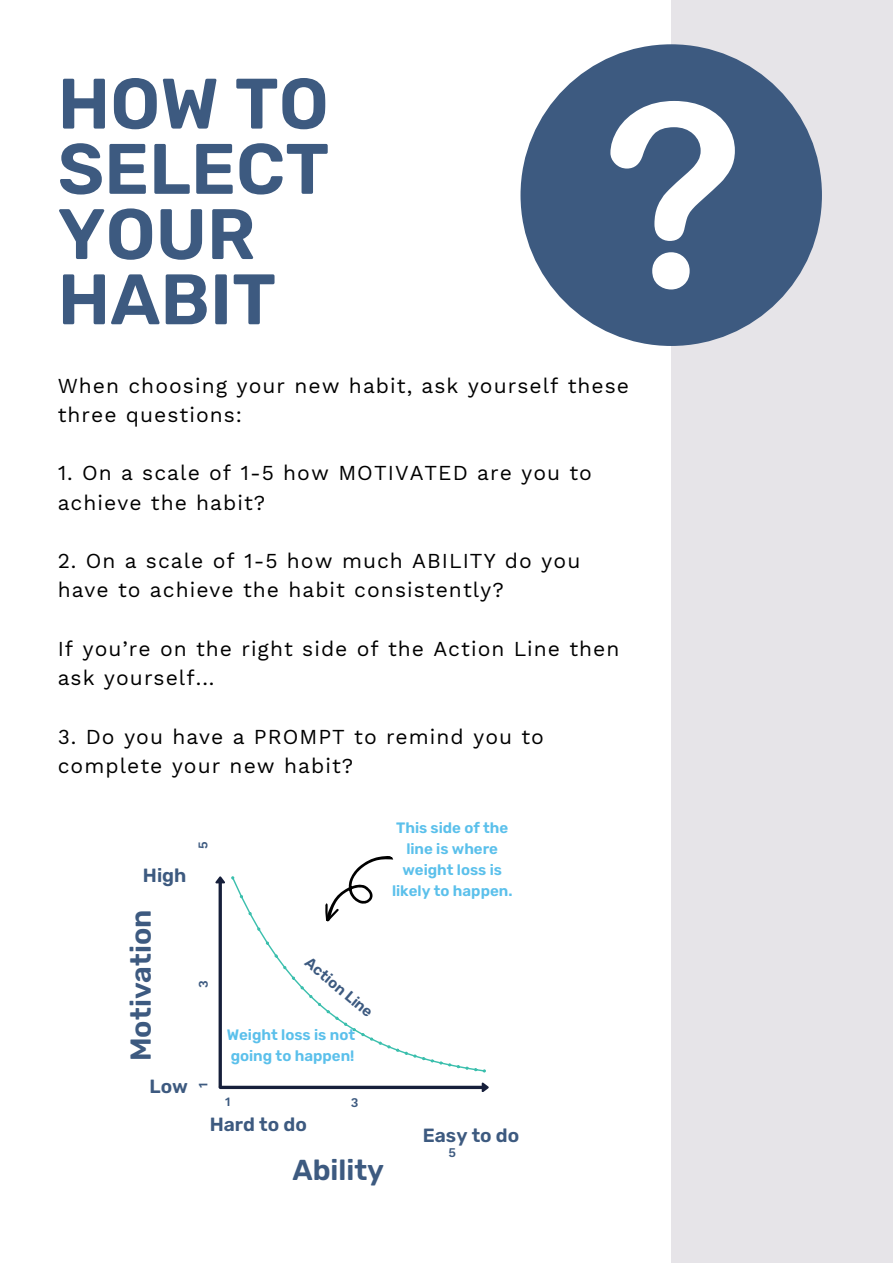
<style>
.page{position:relative;width:893px;height:1264px;background:#fff}
.page>*{position:absolute;margin:0;border:0;box-sizing:border-box;transform-origin:0 0}
.t1{font:600 71.25px/65.2px "Rubik";color:#3d5a80}
.t2{font:600 28.8px "Rubik";color:#3d5a80}
.t3{font:21px/29.2px "Work Sans";letter-spacing:.05em;color:#000}
.t4{font:600 19.05px "Rubik";color:#3d5a80}
.t5{font:600 15.15px/20.9px "Rubik";color:#5bc0eb}
.t6{font:600 15px/20.9px "Rubik";color:#5bc0eb;text-align:center}
.t7{font:600 15px "Rubik";color:#3d5a80}
.t8{font:600 13.05px "Work Sans";color:#3d5a80}
.t9{font:600 12.6px "Work Sans";color:#3d5a80}
</style>
<div class="page">
<div style="left:671px;top:0;width:221px;height:1262px;background:#e0dee3"></div>
<div style="left:520px;top:44px;width:301px;height:302px;background:#3d5a80;border-radius:50%"></div>
<svg style="left:610px;top:101px;width:124px;height:188px"></svg>
<svg style="left:215px;top:856px;width:273px;height:236px"></svg>
<h1 class="t1" style="left:58px;top:72px;width:273px">HOW TO<br>SELECT<br>YOUR<br>HABIT</h1>
<p class="t3" style="left:58px;top:371px;width:573px">When choosing your new habit, ask yourself these three questions:</p>
<p class="t3" style="left:58px;top:458px;width:536px">1. On a scale of 1-5 how MOTIVATED are you to achieve the habit?</p>
<p class="t3" style="left:58px;top:546px;width:524px">2. On a scale of 1-5 how much ABILITY do you have to achieve the habit consistently?</p>
<p class="t3" style="left:58px;top:634px;width:563px">If you’re on the right side of the Action Line then ask yourself...</p>
<p class="t3" style="left:58px;top:721px;width:488px">3. Do you have a PROMPT to remind you to complete your new habit?</p>
<p class="t4" style="left:143px;top:864px;width:45px">High</p>
<h2 class="t2" style="left:124px;top:1061px;width:153px;rotate:-90deg">Motivation</h2>
<p class="t4" style="left:149px;top:1074px;width:40px">Low</p>
<p class="t8" style="left:195px;top:849px;width:9px;rotate:-90deg">5</p>
<p class="t6" style="left:392px;top:817px;width:122px">This side of the line is where weight loss is likely to happen.</p>
<p class="t8" style="left:196px;top:987px;width:9px;rotate:-90deg">3</p>
<p class="t9" style="left:196px;top:1088px;width:7px;rotate:-90deg">1</p>
<p class="t7" style="left:313px;top:953px;width:85px;rotate:40deg">Action Line</p>
<p class="t5" style="left:227px;top:1024px;width:130px">Weight loss is not going to happen!</p>
<p class="t9" style="left:225px;top:1094px;width:7px">1</p>
<p class="t8" style="left:351px;top:1094px;width:9px">3</p>
<p class="t4" style="left:210px;top:1113px;width:99px">Hard to do</p>
<h2 class="t2" style="left:292px;top:1153px;width:93px">Ability</h2>
<p class="t4" style="left:423px;top:1124px;width:98px">Easy to do</p>
<p class="t8" style="left:448px;top:1144px;width:9px">5</p>
</div>
